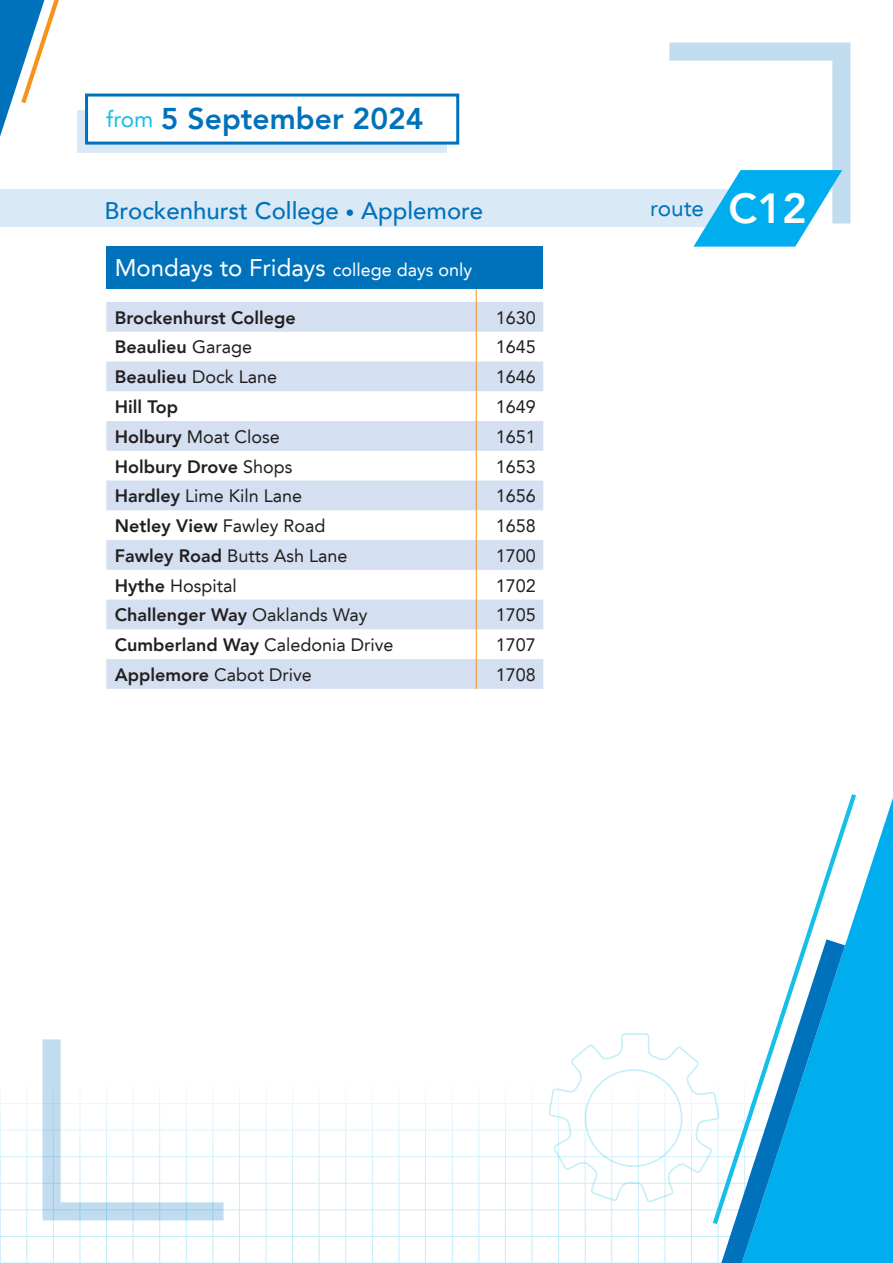
<style>
.page{position:relative;width:893px;height:1263px;background:#fff}
.page>*{position:absolute;margin:0;border:0;box-sizing:border-box;transform-origin:0 0}
.t1{font:800 30px "Avenir LT";color:#0072bc}
.t2{font:24px "Avenir LT";color:#fff}
.t3{font:500 24px "Avenir LT";color:#0072bc}
.t4{font:22.5px "Avenir LT";color:#0072bc}
.t5{font:18px "Avenir LT";color:#231f20}
.t6{font:800 18px "Avenir LT";color:#231f20}
.s1{font-weight:400;font-size:22.5px;color:#15bfe9}
.s2{font-size:18px}
.s3{font-weight:800;font-size:42px;color:#fff}
.s4{font-weight:400}
.s5{font-weight:800}
</style>
<div class="page">
<hr style="left:0;top:1103px;width:891px;height:1px;background:#00aeef">
<hr style="left:0;top:1130px;width:891px;height:1px;background:#00aeef">
<hr style="left:0;top:1156px;width:891px;height:1px;background:#00aeef">
<hr style="left:0;top:1183px;width:891px;height:1px;background:#00aeef">
<hr style="left:0;top:1209px;width:891px;height:1px;background:#00aeef">
<hr style="left:0;top:1236px;width:891px;height:1px;background:#00aeef">
<hr style="left:0;top:1262px;width:891px;height:1px;background:#00aeef">
<hr style="left:425px;top:1084px;width:1px;height:179px;background:#00aeef">
<hr style="left:399px;top:1084px;width:1px;height:179px;background:#00aeef">
<hr style="left:372px;top:1084px;width:1px;height:179px;background:#00aeef">
<hr style="left:345px;top:1084px;width:1px;height:179px;background:#00aeef">
<hr style="left:319px;top:1084px;width:1px;height:179px;background:#00aeef">
<hr style="left:292px;top:1084px;width:1px;height:179px;background:#00aeef">
<hr style="left:266px;top:1084px;width:1px;height:179px;background:#00aeef">
<hr style="left:239px;top:1084px;width:1px;height:179px;background:#00aeef">
<hr style="left:213px;top:1084px;width:1px;height:179px;background:#00aeef">
<hr style="left:186px;top:1084px;width:1px;height:179px;background:#00aeef">
<hr style="left:159px;top:1084px;width:1px;height:179px;background:#00aeef">
<hr style="left:133px;top:1084px;width:1px;height:179px;background:#00aeef">
<hr style="left:106px;top:1084px;width:1px;height:179px;background:#00aeef">
<hr style="left:80px;top:1084px;width:1px;height:179px;background:#00aeef">
<hr style="left:53px;top:1084px;width:1px;height:179px;background:#00aeef">
<hr style="left:27px;top:1084px;width:1px;height:179px;background:#00aeef">
<hr style="left:0;top:1084px;width:1px;height:179px;background:#00aeef">
<hr style="left:532px;top:1084px;width:1px;height:179px;background:#00aeef">
<hr style="left:505px;top:1084px;width:1px;height:179px;background:#00aeef">
<hr style="left:479px;top:1084px;width:1px;height:179px;background:#00aeef">
<hr style="left:452px;top:1084px;width:1px;height:179px;background:#00aeef">
<svg style="left:845px;top:798px;width:48px;height:465px;fill:#00aeef"></svg>
<svg style="left:805px;top:794px;width:51px;height:430px"></svg>
<svg style="left:0;top:0;width:59px;height:137px"></svg>
<svg style="left:43px;top:1039px;width:181px;height:181px"></svg>
<svg style="left:548px;top:939px;width:297px;height:324px"></svg>
<div style="left:106px;top:247px;width:437px;height:42px;background:#0072bc"></div>
<svg style="left:106px;top:302px;width:437px;height:387px;fill:#d4e0f1"></svg>
<svg style="left:476px;top:289px;width:1px;height:13px"></svg>
<hr style="left:476px;top:302px;width:1px;height:30px;background:#f7931d">
<svg style="left:476px;top:332px;width:1px;height:29px"></svg>
<hr style="left:476px;top:361px;width:1px;height:30px;background:#f7931d">
<hr style="left:476px;top:391px;width:1px;height:30px;background:#f7931d">
<hr style="left:476px;top:421px;width:1px;height:30px;background:#f7931d">
<svg style="left:476px;top:451px;width:1px;height:29px"></svg>
<hr style="left:476px;top:480px;width:1px;height:30px;background:#f7931d">
<hr style="left:476px;top:510px;width:1px;height:30px;background:#f7931d">
<hr style="left:476px;top:540px;width:1px;height:30px;background:#f7931d">
<hr style="left:476px;top:570px;width:1px;height:30px;background:#f7931d">
<svg style="left:476px;top:600px;width:1px;height:29px"></svg>
<hr style="left:476px;top:629px;width:1px;height:30px;background:#f7931d">
<hr style="left:476px;top:659px;width:1px;height:30px;background:#f7931d">
<div style="left:0;top:190px;width:738px;height:37px;background:#d9e9f5"></div>
<svg style="left:669px;top:43px;width:181px;height:204px"></svg>
<div style="left:77px;top:111px;width:369px;height:42px;background:#d9e9f5"></div>
<div style="left:85px;top:94px;width:374px;height:51px;background:#fff;border:3px solid #0072bc"></div>
<h1 class="t1" style="left:106px;top:101px;width:319px"><span class="s1">from</span> 5 September 2024</h1>
<h2 class="t3" style="left:105px;top:197px;width:380px">Brockenhurst College <span class="s2">•</span> Applemore</h2>
<p class="t4" style="left:650px;top:195px;width:158px">route <span class="s3">C12</span></p>
<h2 class="t2" style="left:115px;top:253px;width:359px">Mondays to Fridays <span class="s2">college days only</span></h2>
<p class="t6" style="left:115px;top:307px;width:182px">Brockenhurst College</p>
<p class="t5" style="left:496px;top:307px;width:42px">1630</p>
<p class="t6" style="left:115px;top:336px;width:139px">Beaulieu <span class="s4">Garage</span></p>
<p class="t5" style="left:496px;top:337px;width:42px">1645</p>
<p class="t6" style="left:115px;top:366px;width:164px">Beaulieu <span class="s4">Dock Lane</span></p>
<p class="t5" style="left:496px;top:366px;width:42px">1646</p>
<p class="t6" style="left:115px;top:396px;width:65px">Hill Top</p>
<p class="t5" style="left:496px;top:396px;width:42px">1649</p>
<p class="t5" style="left:115px;top:426px;width:167px"><span class="s5">Holbury</span> Moat Close</p>
<p class="t5" style="left:496px;top:426px;width:42px">1651</p>
<p class="t6" style="left:115px;top:456px;width:179px">Holbury Drove <span class="s4">Shops</span></p>
<p class="t5" style="left:496px;top:456px;width:42px">1653</p>
<p class="t5" style="left:115px;top:486px;width:189px"><span class="s5">Hardley</span> Lime Kiln Lane</p>
<p class="t5" style="left:496px;top:486px;width:42px">1656</p>
<p class="t6" style="left:115px;top:515px;width:212px">Netley View <span class="s4">Fawley Road</span></p>
<p class="t5" style="left:496px;top:515px;width:42px">1658</p>
<p class="t5" style="left:115px;top:545px;width:234px"><span class="s5">Fawley Road</span> Butts Ash Lane</p>
<p class="t5" style="left:496px;top:545px;width:42px">1700</p>
<p class="t5" style="left:115px;top:575px;width:124px"><span class="s5">Hythe</span> Hospital</p>
<p class="t5" style="left:496px;top:575px;width:42px">1702</p>
<p class="t6" style="left:115px;top:604px;width:254px">Challenger Way <span class="s4">Oaklands Way</span></p>
<p class="t5" style="left:496px;top:605px;width:42px">1705</p>
<p class="t5" style="left:115px;top:634px;width:280px"><span class="s5">Cumberland Way</span> Caledonia Drive</p>
<p class="t5" style="left:496px;top:634px;width:42px">1707</p>
<p class="t5" style="left:115px;top:664px;width:199px"><span class="s5">Applemore</span> Cabot Drive</p>
<p class="t5" style="left:496px;top:664px;width:42px">1708</p>
</div>
